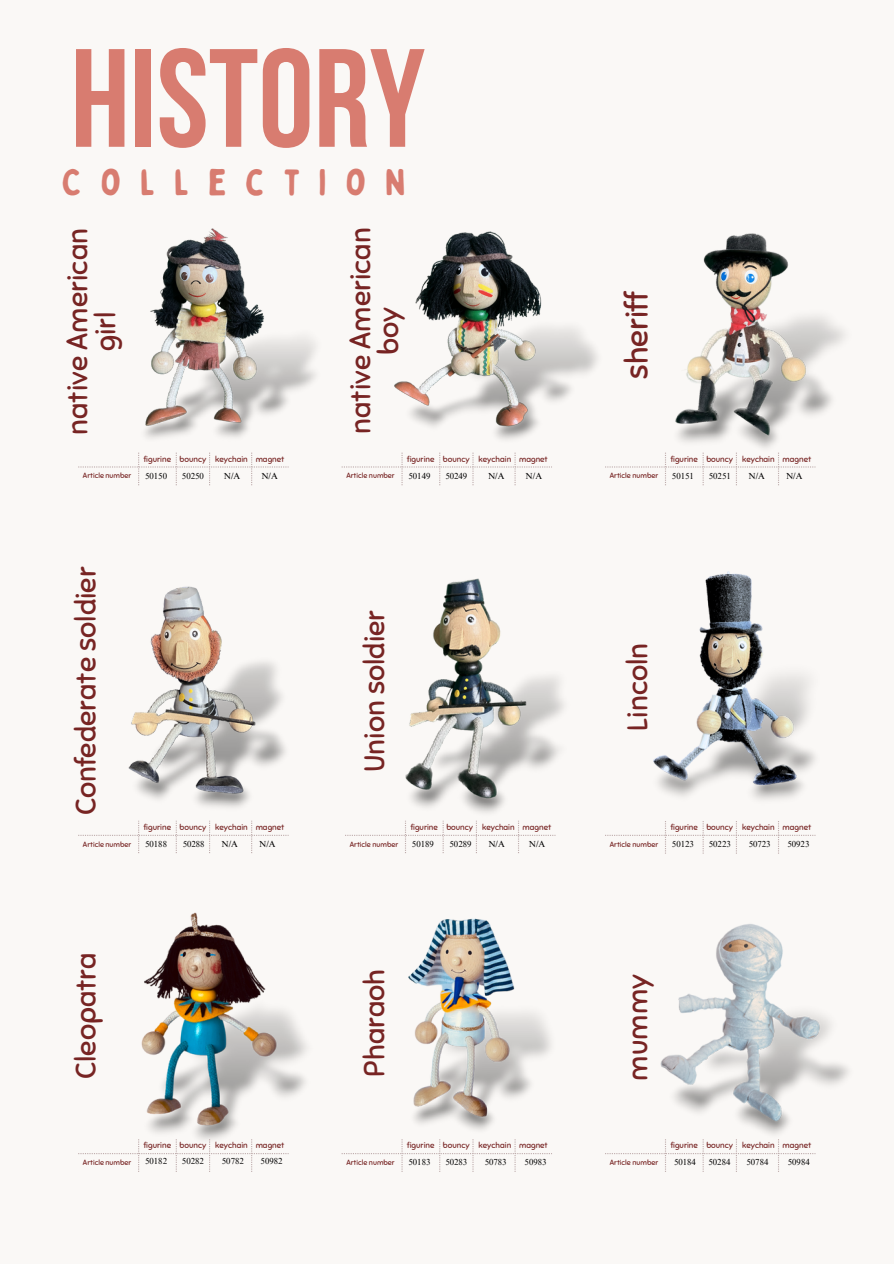
<style>
.page{position:relative;width:894px;height:1264px;background:#fff}
.page>*{position:absolute;margin:0;border:0;box-sizing:border-box;transform-origin:0 0}
.t1{font:700 139.5px "Bebas Neue";color:#d87c70}
.t2{font:36.9px "Bobby Jones Soft";letter-spacing:.505em;color:#d87c70}
.t3{font:31.65px "Sniglet";color:#772423}
.t4{font:28.65px/28px "Sniglet";color:#772423;text-align:center}
.t5{font:8.7px "Times NRMT Pro";color:#000}
.t6{font:8.25px "Sniglet";color:#772423}
.t7{font:7.35px "Sniglet";color:#772423}
</style>
<div class="page">
<div style="left:0;top:0;width:893px;height:1263px;background:#faf8f6"></div>
<img style="left:145px;top:228px;width:171px;height:211px">
<img style="left:675px;top:233px;width:170px;height:215px">
<img style="left:653px;top:571px;width:162px;height:229px">
<img style="left:394px;top:231px;width:204px;height:209px">
<img style="left:405px;top:578px;width:159px;height:235px">
<img style="left:128px;top:586px;width:158px;height:222px">
<img style="left:660px;top:924px;width:189px;height:210px">
<img style="left:141px;top:912px;width:166px;height:227px">
<img style="left:408px;top:918px;width:143px;height:212px">
<svg style="left:78px;top:452px;width:210px;height:33px"></svg>
<svg style="left:341px;top:452px;width:211px;height:33px"></svg>
<svg style="left:605px;top:452px;width:210px;height:33px"></svg>
<svg style="left:78px;top:820px;width:210px;height:33px"></svg>
<svg style="left:605px;top:821px;width:210px;height:32px"></svg>
<svg style="left:78px;top:1139px;width:210px;height:32px"></svg>
<svg style="left:341px;top:1139px;width:211px;height:32px"></svg>
<svg style="left:605px;top:1139px;width:210px;height:32px"></svg>
<svg style="left:345px;top:820px;width:210px;height:33px"></svg>
<h2 class="t1" style="left:70px;top:42px;width:356px">HISTORY</h2>
<h1 class="t2" style="left:62px;top:159px;width:345px">COLLECTION</h1>
<h3 class="t4" style="left:64px;top:435px;width:208px;rotate:-90deg">native American girl</h3>
<p class="t4" style="left:347px;top:434px;width:208px;rotate:-90deg">native American boy</p>
<h5 class="t6" style="left:144px;top:454px;width:29px">figurine</h5>
<p class="t6" style="left:179px;top:454px;width:28px">bouncy</p>
<p class="t6" style="left:215px;top:454px;width:34px">keychain</p>
<h5 class="t6" style="left:256px;top:454px;width:30px">magnet</h5>
<h3 class="t6" style="left:407px;top:454px;width:29px">figurine</h3>
<p class="t6" style="left:443px;top:454px;width:28px">bouncy</p>
<p class="t6" style="left:478px;top:454px;width:34px">keychain</p>
<p class="t6" style="left:519px;top:454px;width:30px">magnet</p>
<p class="t3" style="left:617px;top:378px;width:90px;rotate:-90deg">sheriff</p>
<h5 class="t6" style="left:670px;top:454px;width:29px">figurine</h5>
<h5 class="t6" style="left:706px;top:454px;width:28px">bouncy</h5>
<h5 class="t6" style="left:741px;top:454px;width:34px">keychain</h5>
<p class="t6" style="left:782px;top:454px;width:30px">magnet</p>
<h5 class="t7" style="left:83px;top:471px;width:50px">Article number</h5>
<h4 class="t5" style="left:145px;top:472px;width:23px">50150</h4>
<h4 class="t5" style="left:182px;top:472px;width:23px">50250</h4>
<h5 class="t5" style="left:224px;top:472px;width:18px">N/A</h5>
<h5 class="t5" style="left:261px;top:472px;width:18px">N/A</h5>
<p class="t5" style="left:488px;top:472px;width:18px">N/A</p>
<h5 class="t5" style="left:525px;top:472px;width:18px">N/A</h5>
<h5 class="t5" style="left:748px;top:472px;width:18px">N/A</h5>
<h4 class="t5" style="left:785px;top:472px;width:18px">N/A</h4>
<p class="t7" style="left:346px;top:471px;width:50px">Article number</p>
<p class="t5" style="left:408px;top:472px;width:23px">50149</p>
<h5 class="t5" style="left:445px;top:472px;width:23px">50249</h5>
<p class="t7" style="left:609px;top:471px;width:50px">Article number</p>
<h5 class="t5" style="left:671px;top:472px;width:23px">50151</h5>
<h5 class="t5" style="left:708px;top:472px;width:23px">50251</h5>
<p class="t4" style="left:72px;top:815px;width:250px;rotate:-90deg">Confederate soldier</p>
<p class="t4" style="left:361px;top:772px;width:164px;rotate:-90deg">Union soldier</p>
<p class="t4" style="left:623px;top:730px;width:90px;rotate:-90deg">Lincoln</p>
<h4 class="t6" style="left:144px;top:822px;width:29px">figurine</h4>
<h4 class="t6" style="left:179px;top:822px;width:28px">bouncy</h4>
<p class="t6" style="left:215px;top:822px;width:34px">keychain</p>
<h3 class="t6" style="left:256px;top:822px;width:30px">magnet</h3>
<p class="t6" style="left:410px;top:822px;width:29px">figurine</p>
<p class="t6" style="left:446px;top:822px;width:28px">bouncy</p>
<p class="t6" style="left:482px;top:822px;width:34px">keychain</p>
<p class="t6" style="left:522px;top:822px;width:30px">magnet</p>
<p class="t6" style="left:670px;top:822px;width:29px">figurine</p>
<h5 class="t6" style="left:706px;top:822px;width:28px">bouncy</h5>
<h5 class="t6" style="left:741px;top:822px;width:34px">keychain</h5>
<h5 class="t6" style="left:782px;top:822px;width:30px">magnet</h5>
<p class="t7" style="left:83px;top:839px;width:50px">Article number</p>
<p class="t5" style="left:145px;top:841px;width:23px">50188</p>
<p class="t5" style="left:183px;top:841px;width:23px">50288</p>
<h4 class="t5" style="left:221px;top:841px;width:18px">N/A</h4>
<p class="t5" style="left:259px;top:841px;width:18px">N/A</p>
<h3 class="t5" style="left:488px;top:840px;width:18px">N/A</h3>
<p class="t5" style="left:528px;top:840px;width:18px">N/A</p>
<p class="t5" style="left:748px;top:841px;width:23px">50723</p>
<p class="t5" style="left:787px;top:841px;width:23px">50923</p>
<p class="t7" style="left:350px;top:839px;width:50px">Article number</p>
<h5 class="t5" style="left:412px;top:840px;width:23px">50189</h5>
<h5 class="t5" style="left:449px;top:840px;width:23px">50289</h5>
<h5 class="t7" style="left:609px;top:839px;width:50px">Article number</h5>
<p class="t5" style="left:671px;top:841px;width:23px">50123</p>
<p class="t5" style="left:708px;top:841px;width:23px">50223</p>
<h5 class="t4" style="left:72px;top:1079px;width:128px;rotate:-90deg">Cleopatra</h5>
<h5 class="t4" style="left:361px;top:1076px;width:109px;rotate:-90deg">Pharaoh</h5>
<h5 class="t4" style="left:623px;top:1080px;width:108px;rotate:-90deg">mummy</h5>
<h5 class="t6" style="left:144px;top:1140px;width:29px">figurine</h5>
<h5 class="t6" style="left:179px;top:1140px;width:28px">bouncy</h5>
<h4 class="t6" style="left:215px;top:1140px;width:34px">keychain</h4>
<h4 class="t6" style="left:256px;top:1140px;width:30px">magnet</h4>
<p class="t6" style="left:407px;top:1140px;width:29px">figurine</p>
<p class="t6" style="left:443px;top:1140px;width:28px">bouncy</p>
<p class="t6" style="left:478px;top:1140px;width:34px">keychain</p>
<h5 class="t6" style="left:519px;top:1140px;width:30px">magnet</h5>
<p class="t6" style="left:670px;top:1140px;width:29px">figurine</p>
<p class="t6" style="left:706px;top:1140px;width:28px">bouncy</p>
<h5 class="t6" style="left:741px;top:1140px;width:34px">keychain</h5>
<h5 class="t6" style="left:782px;top:1140px;width:30px">magnet</h5>
<h3 class="t7" style="left:83px;top:1157px;width:50px">Article number</h3>
<p class="t5" style="left:145px;top:1157px;width:23px">50182</p>
<p class="t5" style="left:182px;top:1157px;width:23px">50282</p>
<p class="t5" style="left:222px;top:1157px;width:23px">50782</p>
<p class="t5" style="left:260px;top:1157px;width:23px">50982</p>
<h5 class="t5" style="left:484px;top:1158px;width:23px">50783</h5>
<h5 class="t5" style="left:524px;top:1158px;width:23px">50983</h5>
<h5 class="t5" style="left:746px;top:1158px;width:23px">50784</h5>
<h5 class="t5" style="left:787px;top:1158px;width:23px">50984</h5>
<h4 class="t7" style="left:609px;top:1157px;width:50px">Article number</h4>
<h4 class="t5" style="left:674px;top:1158px;width:23px">50184</h4>
<h3 class="t5" style="left:708px;top:1158px;width:23px">50284</h3>
<h5 class="t7" style="left:346px;top:1157px;width:50px">Article number</h5>
<h5 class="t5" style="left:408px;top:1158px;width:23px">50183</h5>
<h5 class="t5" style="left:445px;top:1158px;width:23px">50283</h5>
</div>
